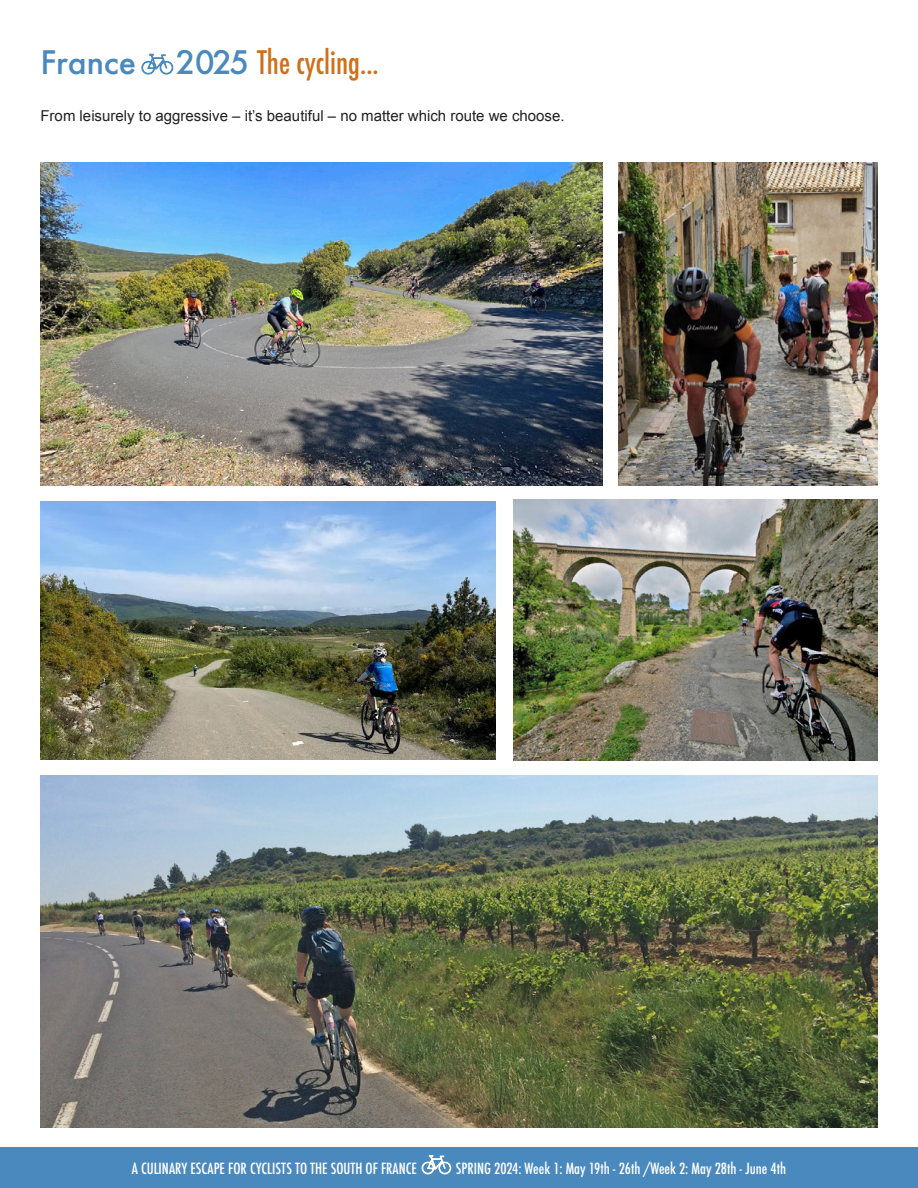
<style>
.page{position:relative;width:918px;height:1188px;background:#fff}
.page>*{position:absolute;margin:0;border:0;box-sizing:border-box;transform-origin:0 0}
.t1{font:500 condensed 31.5px "Futura";color:#ce7018;scale:.95 1}
.t2{font:500 31.5px "Futura";color:#4a89be}
.t3{font:500 condensed 15px "Futura";color:#fff}
.t4{font:15px "Arial";color:#231f20}
.s1{font-stretch:normal;color:#4a89be}
</style>
<div class="page">
<div style="left:0;top:1148px;width:918px;height:40px;background:#4a89be"></div>
<img style="left:41px;top:162px;width:562px;height:324px">
<img style="left:618px;top:162px;width:260px;height:324px">
<img style="left:40px;top:776px;width:838px;height:352px">
<img style="left:41px;top:502px;width:455px;height:257px">
<img style="left:513px;top:500px;width:365px;height:260px">
<p class="t2" style="left:40px;top:41px;width:97px">France</p>
<p class="t1" style="left:176px;top:42px;width:215px"><span class="s1">2025</span> The cycling...</p>
<p class="t4" style="left:40px;top:106px;width:526px">From leisurely to aggressive – it’s beautiful – no matter which route we choose.</p>
<p class="t3" style="left:132px;top:1159px;width:287px">A CULINARY ESCAPE FOR CYCLISTS TO THE SOUTH OF FRANCE</p>
<p class="t3" style="left:456px;top:1159px;width:332px">SPRING 2024: Week 1: May 19th - 26th /Week 2: May 28th - June 4th</p>
</div>
